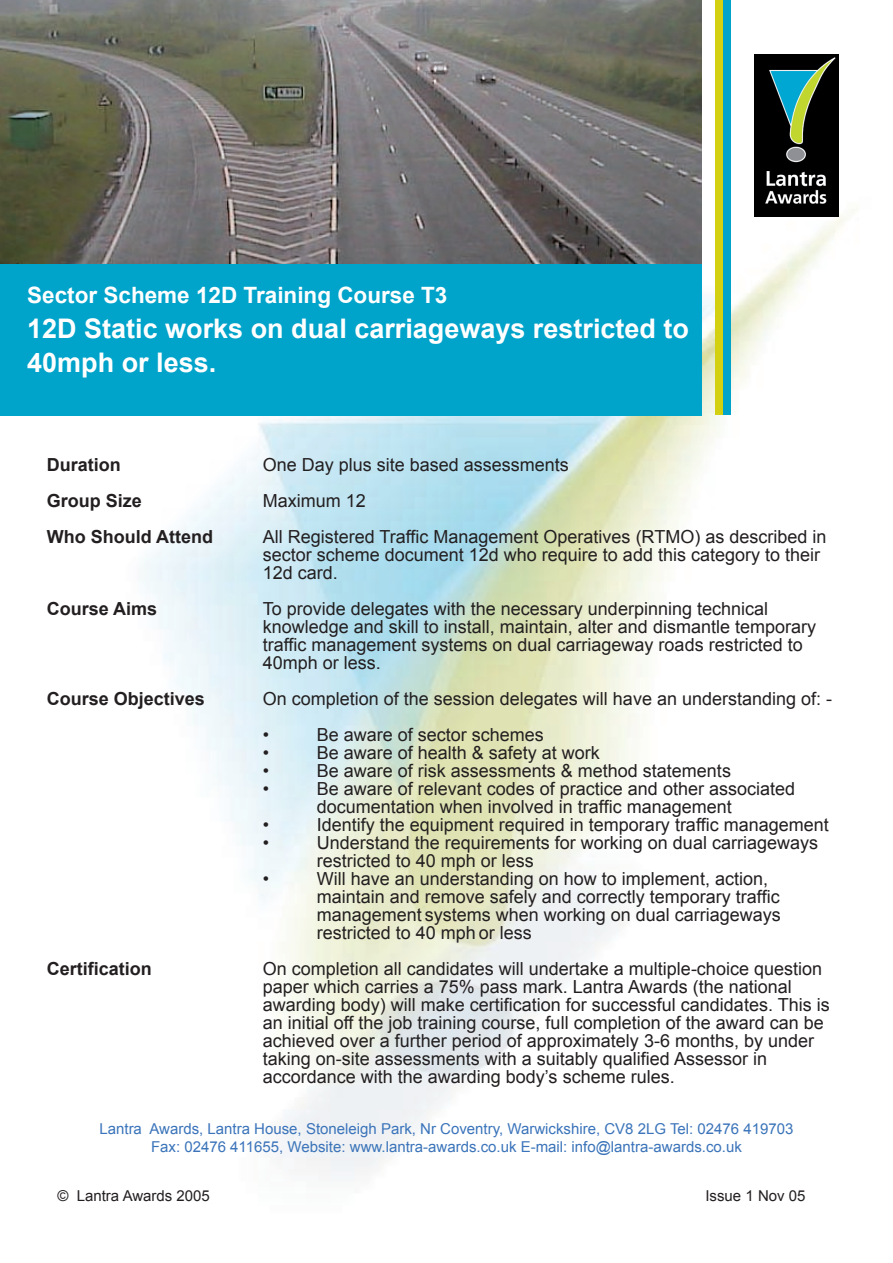
<style>
.page{position:relative;width:893px;height:1263px;background:#fff}
.page>*{position:absolute;margin:0;border:0;box-sizing:border-box;transform-origin:0 0}
.t1{font:700 27px/34.5px "Arial";color:#fff}
.t2{font:700 22.5px "Arial";color:#fff}
.t3{font:18px/18px "Arial";color:#231f20}
.t4{font:700 18px "Arial";color:#231f20}
.t5{font:15px/18px "Arial";color:#3b74ba;text-align:center}
.t6{font:15px "Arial";color:#231f20}
</style>
<div class="page">
<img style="left:66px;top:173px;width:789px;height:1008px">
<img style="left:755px;top:54px;width:84px;height:162px">
<div style="left:715px;top:0;width:8px;height:415px;background:#d2d011"></div>
<div style="left:723px;top:0;width:7px;height:415px;background:#00a3ca"></div>
<img style="left:0;top:0;width:701px;height:264px">
<div style="left:0;top:264px;width:702px;height:151px;background:#00a3ca"></div>
<p class="t2" style="left:27px;top:281px;width:422px">Sector Scheme 12D Training Course T3</p>
<h1 class="t1" style="left:27px;top:312px;width:663px">12D Static works on dual carriageways restricted to<br>40mph or less.</h1>
<p class="t4" style="left:47px;top:453px;width:75px">Duration</p>
<p class="t3" style="left:263px;top:456px;width:308px">One Day plus site based assessments</p>
<p class="t4" style="left:47px;top:489px;width:97px">Group Size</p>
<p class="t3" style="left:263px;top:492px;width:105px">Maximum 12</p>
<p class="t4" style="left:47px;top:525px;width:168px">Who Should Attend</p>
<p class="t3" style="left:263px;top:528px;width:565px">All Registered Traffic Management Operatives (RTMO) as described in sector scheme document 12d who require to add this category to their<br>12d card.</p>
<p class="t4" style="left:47px;top:597px;width:112px">Course Aims</p>
<p class="t3" style="left:263px;top:600px;width:555px">To provide delegates with the necessary underpinning technical knowledge and skill to install, maintain, alter and dismantle temporary traffic management systems on dual carriageway roads restricted to 40mph or less.</p>
<p class="t4" style="left:47px;top:687px;width:160px">Course Objectives</p>
<p class="t3" style="left:263px;top:681px;width:571px;line-height:36px">On completion of the session delegates will have an understanding of: - •</p>
<p class="t3" style="left:317px;top:726px;width:229px">Be aware of sector schemes</p>
<p class="t3" style="left:263px;top:744px;width:8px">•</p>
<p class="t3" style="left:317px;top:744px;width:285px">Be aware of health &amp; safety at work</p>
<p class="t3" style="left:263px;top:762px;width:8px">•</p>
<p class="t3" style="left:317px;top:762px;width:416px">Be aware of risk assessments &amp; method statements</p>
<p class="t3" style="left:263px;top:780px;width:8px">•</p>
<p class="t3" style="left:317px;top:780px;width:480px">Be aware of relevant codes of practice and other associated documentation when involved in traffic management</p>
<p class="t3" style="left:263px;top:816px;width:8px">•</p>
<p class="t3" style="left:317px;top:816px;width:513px">Identify the equipment required in temporary traffic management</p>
<p class="t3" style="left:263px;top:834px;width:8px">•</p>
<p class="t3" style="left:317px;top:834px;width:503px">Understand the requirements for working on dual carriageways restricted to 40 mph or less</p>
<p class="t3" style="left:263px;top:870px;width:8px">•</p>
<p class="t3" style="left:317px;top:870px;width:466px">Will have an understanding on how to implement, action, maintain and remove safely and correctly temporary traffic management systems when working on dual carriageways restricted to 40 mph or less</p>
<p class="t4" style="left:47px;top:957px;width:107px">Certification</p>
<p class="t3" style="left:263px;top:960px;width:568px">On completion all candidates will undertake a multiple-choice question paper which carries a 75% pass mark. Lantra Awards (the national awarding body) will make certification for successful candidates. This is an initial off the job training course, full completion of the award can be achieved over a further period of approximately 3-6 months, by under taking on-site assessments with a suitably qualified Assessor in accordance with the awarding body’s scheme rules.</p>
<p class="t5" style="left:99px;top:1119px;width:695px">Lantra Awards, Lantra House, Stoneleigh Park, Nr Coventry, Warwickshire, CV8 2LG Tel: 02476 419703<br>Fax: 02476 411655, Website: www.lantra-awards.co.uk E-mail: info@lantra-awards.co.uk</p>
<p class="t6" style="left:57px;top:1186px;width:154px">© Lantra Awards 2005</p>
<p class="t6" style="left:705px;top:1186px;width:102px">Issue 1 Nov 05</p>
</div>
